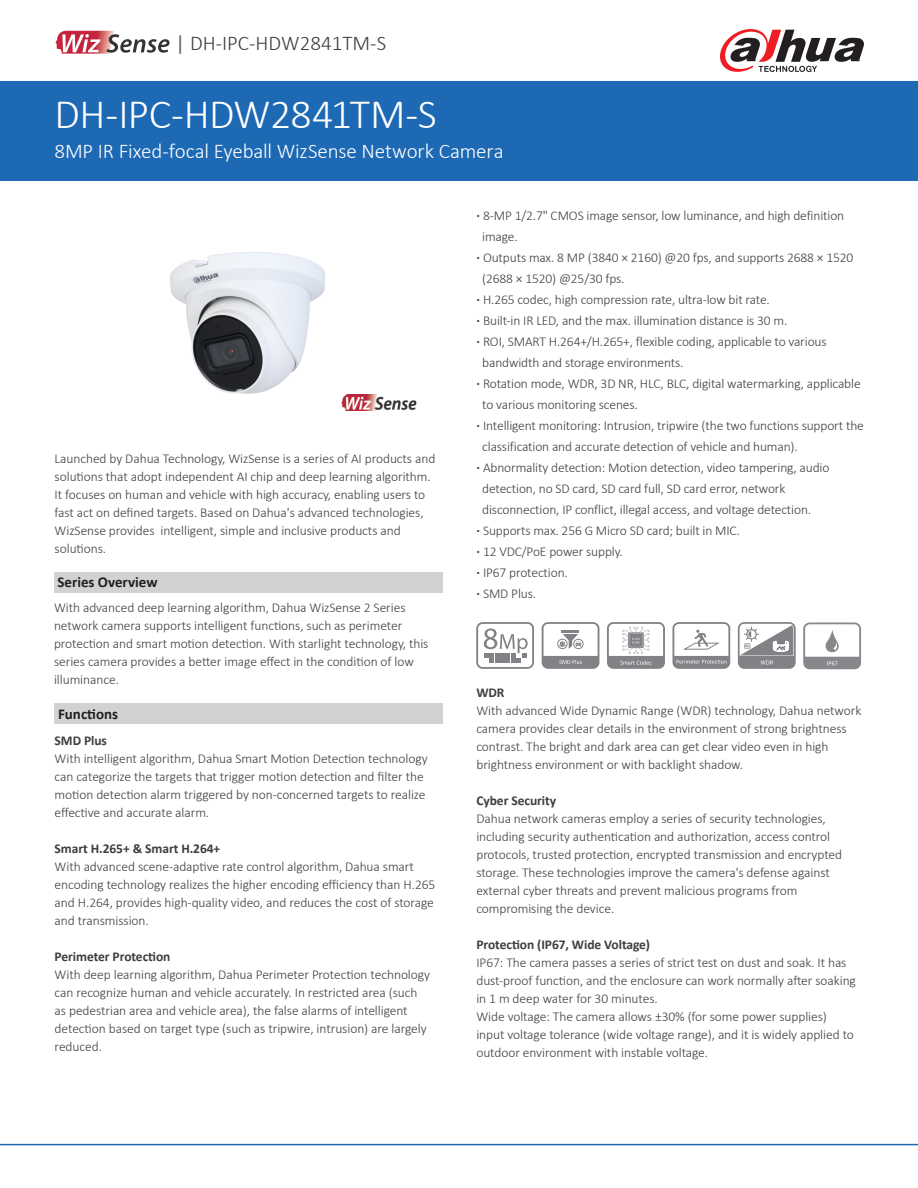
<style>
.page{position:relative;width:918px;height:1188px;background:#fff}
.page>*{position:absolute;margin:0;border:0;box-sizing:border-box;transform-origin:0 0}
.t1{font:300 42px "Calibri";letter-spacing:-.02em;color:#fff}
.t2{font:300 21px "Calibri";letter-spacing:-.01em;color:#fff}
.t3{font:300 21px "Calibri";color:#3e3e3f}
.t4{font:700 15px "Calibri";color:#231f20}
.t5{font:300 13.5px/18px "Calibri";letter-spacing:-.005em;color:#3e3e3f}
.t6{font:700 13.5px "Calibri";letter-spacing:-.005em;color:#3e3e3f}
.s1{font-weight:400;color:#636366}
.s2{font-weight:700}
</style>
<div class="page">
<div style="left:0;top:81px;width:918px;height:100px;background:#1e69b4"></div>
<hr style="left:0;top:1144px;width:918px;height:1px;background:#1e69b4">
<svg style="left:720px;top:29px;width:144px;height:43px"></svg>
<div style="left:54px;top:573px;width:389px;height:20px;background:#d1d2d4"></div>
<div style="left:54px;top:703px;width:389px;height:21px;background:#d1d2d4"></div>
<svg style="left:56px;top:31px;width:114px;height:23px"></svg>
<img style="left:170px;top:252px;width:207px;height:143px">
<img style="left:341px;top:395px;width:76px;height:16px">
<svg style="left:476px;top:622px;width:58px;height:47px"></svg>
<svg style="left:542px;top:622px;width:57px;height:47px"></svg>
<svg style="left:607px;top:622px;width:58px;height:47px"></svg>
<svg style="left:672px;top:622px;width:58px;height:47px"></svg>
<svg style="left:738px;top:622px;width:58px;height:47px"></svg>
<svg style="left:803px;top:623px;width:58px;height:46px"></svg>
<p class="t3" style="left:176px;top:30px;width:212px"><span class="s1">|</span> DH-IPC-HDW2841TM-S</p>
<p class="t1" style="left:55px;top:88px;width:384px">DH-IPC-HDW2841TM-S</p>
<p class="t2" style="left:55px;top:138px;width:451px">8MP IR Fixed-focal Eyeball WizSense Network Camera</p>
<p class="t5" style="left:55px;top:449px;width:382px">Launched by Dahua Technology, WizSense is a series of AI products and solutions that adopt independent AI chip and deep learning algorithm.<br>It focuses on human and vehicle with high accuracy, enabling users to fast act on defined targets. Based on Dahua's advanced technologies, WizSense provides intelligent, simple and inclusive products and solutions.</p>
<p class="t4" style="left:57px;top:571px;width:102px">Series Overview</p>
<p class="t5" style="left:54px;top:598px;width:376px">With advanced deep learning algorithm, Dahua WizSense 2 Series network camera supports intelligent functions, such as perimeter protection and smart motion detection. With starlight technology, this series camera provides a better image effect in the condition of low illuminance.</p>
<p class="t4" style="left:58px;top:704px;width:62px">Functions</p>
<p class="t6" style="left:55px;top:731px;width:54px">SMD Plus</p>
<p class="t5" style="left:55px;top:749px;width:375px">With intelligent algorithm, Dahua Smart Motion Detection technology can categorize the targets that trigger motion detection and filter the motion detection alarm triggered by non-concerned targets to realize effective and accurate alarm.</p>
<p class="t6" style="left:55px;top:839px;width:167px">Smart H.265+ &amp; Smart H.264+</p>
<p class="t5" style="left:55px;top:857px;width:382px">With advanced scene-adaptive rate control algorithm, Dahua smart encoding technology realizes the higher encoding efficiency than H.265 and H.264, provides high-quality video, and reduces the cost of storage and transmission.</p>
<p class="t6" style="left:55px;top:947px;width:117px">Perimeter Protection</p>
<p class="t5" style="left:55px;top:965px;width:377px">With deep learning algorithm, Dahua Perimeter Protection technology can recognize human and vehicle accurately. In restricted area (such as pedestrian area and vehicle area), the false alarms of intelligent detection based on target type (such as tripwire, intrusion) are largely reduced.</p>
<p class="t5" style="left:476px;top:206px;width:369px"><span class="s2">·</span> 8-MP 1/2.7" CMOS image sensor, low luminance, and high definition</p>
<p class="t5" style="left:476px;top:226px;width:378px;line-height:21px;text-indent:6px">image.<br><span class="s2">·</span> Outputs max. 8 MP (3840 × 2160) @20 fps, and supports 2688 × 1520</p>
<p class="t5" style="left:476px;top:268px;width:352px;line-height:21px;text-indent:6px">(2688 × 1520) @25/30 fps.<br><span class="s2">·</span> H.265 codec, high compression rate, ultra-low bit rate.<br><span class="s2">·</span> Built-in IR LED, and the max. illumination distance is 30 m.<br><span class="s2">·</span> ROI, SMART H.264+/H.265+, flexible coding, applicable to various</p>
<p class="t5" style="left:476px;top:352px;width:386px;line-height:21px;text-indent:6px">bandwidth and storage environments.<br><span class="s2">·</span> Rotation mode, WDR, 3D NR, HLC, BLC, digital watermarking, applicable</p>
<p class="t5" style="left:476px;top:394px;width:389px;line-height:21px;text-indent:6px">to various monitoring scenes.<br><span class="s2">·</span> Intelligent monitoring: Intrusion, tripwire (the two functions support the</p>
<p class="t5" style="left:476px;top:436px;width:355px;line-height:21px;text-indent:6px">classification and accurate detection of vehicle and human).<br><span class="s2">·</span> Abnormality detection: Motion detection, video tampering, audio</p>
<p class="t5" style="left:482px;top:479px;width:305px">detection, no SD card, SD card full, SD card error, network</p>
<p class="t5" style="left:476px;top:499px;width:336px;line-height:21px;text-indent:6px">disconnection, IP conflict, illegal access, and voltage detection. <span class="s2">·</span> Supports max. 256 G Micro SD card; built in MIC.</p>
<p class="t5" style="left:476px;top:541px;width:148px;line-height:21px"><span class="s2">·</span> 12 VDC/PoE power supply. <span class="s2">·</span> IP67 protection.<br><span class="s2">·</span> SMD Plus.</p>
<p class="t6" style="left:476px;top:682px;width:30px">WDR</p>
<p class="t5" style="left:476px;top:701px;width:386px">With advanced Wide Dynamic Range (WDR) technology, Dahua network camera provides clear details in the environment of strong brightness contrast. The bright and dark area can get clear video even in high brightness environment or with backlight shadow.</p>
<p class="t6" style="left:476px;top:790px;width:81px">Cyber Security</p>
<p class="t5" style="left:476px;top:809px;width:367px">Dahua network cameras employ a series of security technologies, including security authentication and authorization, access control protocols, trusted protection, encrypted transmission and encrypted storage. These technologies improve the camera's defense against external cyber threats and prevent malicious programs from compromising the device.</p>
<p class="t6" style="left:476px;top:934px;width:175px">Protection (IP67, Wide Voltage)</p>
<p class="t5" style="left:476px;top:953px;width:381px">IP67: The camera passes a series of strict test on dust and soak. It has dust-proof function, and the enclosure can work normally after soaking in 1 m deep water for 30 minutes.</p>
<p class="t5" style="left:476px;top:1007px;width:379px">Wide voltage: The camera allows ±30% (for some power supplies) input voltage tolerance (wide voltage range), and it is widely applied to outdoor environment with instable voltage.</p>
</div>
